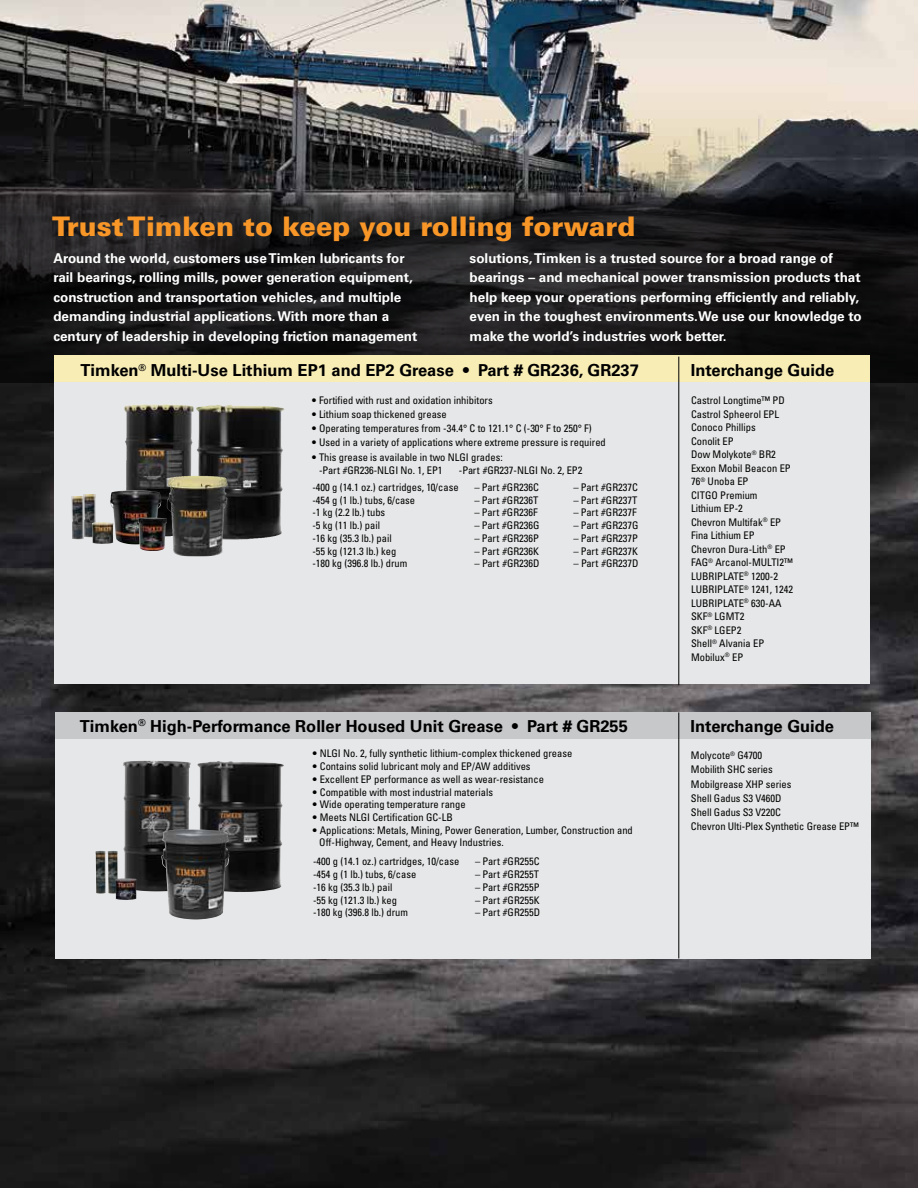
<style>
.page{position:relative;width:918px;height:1188px;background:#fff}
.page>*{position:absolute;margin:0;border:0;box-sizing:border-box;transform-origin:0 0}
.t1{font:900 27px "Univers LT Std";color:#f89728}
.t2{font:700 16.5px "Univers LT Std";color:#000}
.t3{font:700 13.5px/19.5px "Univers LT Std";color:#fff}
.t4{font:condensed 10.5px/13.5px "Univers LT Std";color:#000}
.s1{font-weight:900;font-stretch:normal}
</style>
<div class="page">
<img style="left:0;top:0;width:918px;height:1188px">
<svg style="left:0;top:190px;width:918px;height:193px;background:#1d1c1d"></svg>
<div style="left:55px;top:712px;width:815px;height:247px;background:#e6e7e8"></div>
<div style="left:55px;top:712px;width:815px;height:27px;background:#c7c8ca"></div>
<hr style="left:678px;top:712px;width:1px;height:246px;background:#000">
<div style="left:54px;top:355px;width:816px;height:329px;background:#e6e7e8"></div>
<div style="left:54px;top:355px;width:816px;height:27px;background:#f8edb5"></div>
<img style="left:196px;top:405px;width:87px;height:135px">
<img style="left:124px;top:404px;width:70px;height:86px">
<img style="left:161px;top:476px;width:47px;height:75px">
<img style="left:71px;top:495px;width:25px;height:44px">
<img style="left:110px;top:490px;width:51px;height:55px">
<img style="left:92px;top:522px;width:21px;height:22px">
<img style="left:138px;top:518px;width:29px;height:33px">
<hr style="left:678px;top:357px;width:1px;height:328px;background:#000">
<img style="left:197px;top:761px;width:87px;height:131px">
<img style="left:123px;top:761px;width:68px;height:130px">
<img style="left:96px;top:851px;width:10px;height:43px">
<img style="left:108px;top:851px;width:10px;height:43px">
<img style="left:115px;top:878px;width:22px;height:22px">
<img style="left:161px;top:829px;width:69px;height:91px">
<h1 class="t1" style="left:52px;top:210px;width:585px">Trust Timken to keep you rolling forward</h1>
<p class="t3" style="left:53px;top:249px;width:366px">Around the world, customers use Timken lubricants for rail bearings, rolling mills, power generation equipment, construction and transportation vehicles, and multiple demanding industrial applications. With more than a century of leadership in developing friction management</p>
<p class="t3" style="left:470px;top:248px;width:394px">solutions, Timken is a trusted source for a broad range of bearings – and mechanical power transmission products that help keep your operations performing efficiently and reliably, even in the toughest environments.We use our knowledge to make the world’s industries work better.</p>
<h2 class="t2" style="left:81px;top:361px;width:560px">Timken<sup>®</sup> Multi-Use Lithium EP1 and EP2 Grease • Part # GR236, GR237</h2>
<p class="t4" style="left:311px;top:393px;width:183px"><span class="s1">•</span> Fortified with rust and oxidation inhibitors</p>
<p class="t4" style="left:311px;top:407px;width:137px"><span class="s1">•</span> Lithium soap thickened grease</p>
<p class="t4" style="left:311px;top:421px;width:282px"><span class="s1">•</span> Operating temperatures from -34.4° C to 121.1° C (-30° F to 250° F)</p>
<p class="t4" style="left:311px;top:436px;width:296px"><span class="s1">•</span> Used in a variety of applications where extreme pressure is required</p>
<p class="t4" style="left:319px;top:450px;width:185px;text-indent:-8px"><span class="s1">•</span> This grease is available in two NLGI grades: -Part #GR236-NLGI No. 1, EP1</p>
<p class="t4" style="left:459px;top:463px;width:125px">-Part #GR237-NLGI No. 2, EP2</p>
<p class="t4" style="left:312px;top:480px;width:148px">-400 g (14.1 oz.) cartridges, 10/case</p>
<p class="t4" style="left:474px;top:480px;width:66px">– Part #GR236C</p>
<p class="t4" style="left:573px;top:480px;width:66px">– Part #GR237C</p>
<p class="t4" style="left:312px;top:493px;width:104px">-454 g (1 lb.) tubs, 6/case</p>
<p class="t4" style="left:474px;top:493px;width:66px">– Part #GR236T</p>
<p class="t4" style="left:573px;top:493px;width:66px">– Part #GR237T</p>
<p class="t4" style="left:312px;top:506px;width:74px">-1 kg (2.2 lb.) tubs</p>
<p class="t4" style="left:474px;top:506px;width:65px">– Part #GR236F</p>
<p class="t4" style="left:573px;top:506px;width:65px">– Part #GR237F</p>
<p class="t4" style="left:312px;top:518px;width:69px">-5 kg (11 lb.) pail</p>
<p class="t4" style="left:474px;top:518px;width:67px">– Part #GR236G</p>
<p class="t4" style="left:573px;top:518px;width:67px">– Part #GR237G</p>
<p class="t4" style="left:312px;top:531px;width:81px">-16 kg (35.3 lb.) pail</p>
<p class="t4" style="left:474px;top:531px;width:66px">– Part #GR236P</p>
<p class="t4" style="left:573px;top:531px;width:66px">– Part #GR237P</p>
<p class="t4" style="left:312px;top:544px;width:85px">-55 kg (121.3 lb.) keg</p>
<p class="t4" style="left:474px;top:544px;width:66px">– Part #GR236K</p>
<p class="t4" style="left:573px;top:544px;width:66px">– Part #GR237K</p>
<p class="t4" style="left:312px;top:557px;width:97px">-180 kg (396.8 lb.) drum</p>
<p class="t4" style="left:474px;top:557px;width:67px">– Part #GR236D</p>
<p class="t4" style="left:573px;top:557px;width:67px">– Part #GR237D</p>
<h2 class="t2" style="left:80px;top:716px;width:549px">Timken<sup>®</sup> High-Performance Roller Housed Unit Grease • Part # GR255</h2>
<p class="t4" style="left:312px;top:747px;width:262px"><span class="s1">•</span> NLGI No. 2, fully synthetic lithium-complex thickened grease</p>
<p class="t4" style="left:312px;top:760px;width:220px"><span class="s1">•</span> Contains solid lubricant moly and EP/AW additives</p>
<p class="t4" style="left:312px;top:772px;width:233px"><span class="s1">•</span> Excellent EP performance as well as wear-resistance</p>
<p class="t4" style="left:312px;top:785px;width:182px"><span class="s1">•</span> Compatible with most industrial materials</p>
<p class="t4" style="left:312px;top:798px;width:155px"><span class="s1">•</span> Wide operating temperature range</p>
<p class="t4" style="left:312px;top:811px;width:142px"><span class="s1">•</span> Meets NLGI Certification GC-LB</p>
<p class="t4" style="left:319px;top:824px;width:315px;line-height:12px;text-indent:-7px"><span class="s1">•</span> Applications: Metals, Mining, Power Generation, Lumber, Construction and<br>Off-Highway, Cement, and Heavy Industries.</p>
<p class="t4" style="left:313px;top:855px;width:148px">-400 g (14.1 oz.) cartridges, 10/case</p>
<p class="t4" style="left:475px;top:855px;width:66px">– Part #GR255C</p>
<p class="t4" style="left:313px;top:867px;width:105px">-454 g (1 lb.) tubs, 6/case</p>
<p class="t4" style="left:475px;top:867px;width:66px">– Part #GR255T</p>
<p class="t4" style="left:313px;top:880px;width:81px">-16 kg (35.3 lb.) pail</p>
<p class="t4" style="left:475px;top:880px;width:66px">– Part #GR255P</p>
<p class="t4" style="left:313px;top:893px;width:85px">-55 kg (121.3 lb.) keg</p>
<p class="t4" style="left:475px;top:893px;width:66px">– Part #GR255K</p>
<p class="t4" style="left:313px;top:906px;width:97px">-180 kg (396.8 lb.) drum</p>
<p class="t4" style="left:475px;top:906px;width:67px">– Part #GR255D</p>
<h2 class="t2" style="left:691px;top:361px;width:145px">Interchange Guide</h2>
<p class="t4" style="left:691px;top:394px;width:104px">Castrol Longtime™ PD<br>Castrol Spheerol EPL<br>Conoco Phillips<br>Conolit EP<br>Dow Molykote<sup>®</sup> BR2<br>Exxon Mobil Beacon EP<br>76<sup>®</sup> Unoba EP<br>CITGO Premium<br>Lithium EP-2<br>Chevron Multifak<sup>®</sup> EP<br>Fina Lithium EP<br>Chevron Dura-Lith<sup>®</sup> EP<br>FAG<sup>®</sup> Arcanol-MULTI2™<br>LUBRIPLATE<sup>®</sup> 1200-2<br>LUBRIPLATE<sup>®</sup> 1241, 1242<br>LUBRIPLATE<sup>®</sup> 630-AA<br>SKF<sup>®</sup> LGMT2<br>SKF<sup>®</sup> LGEP2<br>Shell<sup>®</sup> Alvania EP<br>Mobilux<sup>®</sup> EP</p>
<h2 class="t2" style="left:691px;top:716px;width:145px">Interchange Guide</h2>
<p class="t4" style="left:691px;top:748px;width:169px;line-height:14.2px">Molycote<sup>®</sup> G4700<br>Mobilith SHC series<br>Mobilgrease XHP series<br>Shell Gadus S3 V460D<br>Shell Gadus S3 V220C<br>Chevron Ulti-Plex Synthetic Grease EP™</p>
</div>
